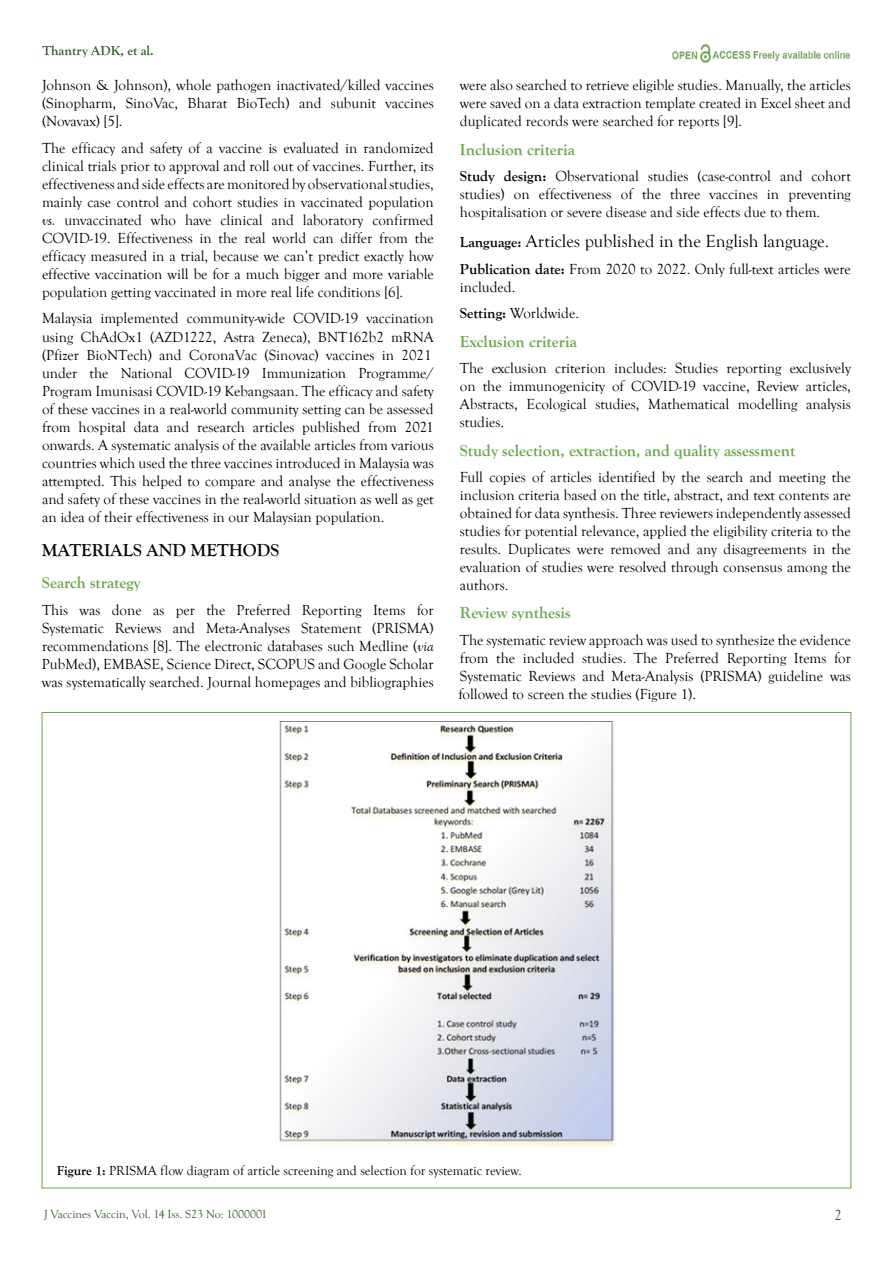
<style>
.page{position:relative;width:893px;height:1263px;background:#fff}
.page>*{position:absolute;margin:0;border:0;box-sizing:border-box;transform-origin:0 0}
.t1{font:18px "Goudy Old Style T";color:#000}
.t2{font:700 18px "Goudy Old Style T";color:#000}
.t3{font:700 16.5px "Goudy Old Style T";color:#67a747}
.t4{font:15px/18px "Goudy Old Style T";color:#000;text-align:justify}
.t5{font:15px "Goudy Old Style T";color:#2f5b28}
.t6{font:13.5px "Goudy Old Style T";color:#000}
.t7{font:700 13.5px "Goudy Old Style T";color:#2f5b28}
.t8{font:12px "Goudy Old Style T";color:#2f5b28}
.s1{font-style:italic}
.s2{font-weight:700}
.s3{font-weight:700;font-size:15px}
</style>
<div class="page">
<img style="left:672px;top:44px;width:178px;height:19px">
<img style="left:279px;top:722px;width:337px;height:425px">
<p class="t7" style="left:43px;top:43px;width:113px">Thantry ADK, et al.</p>
<p class="t4" style="left:42px;top:77px;width:393px">Johnson &amp; Johnson), whole pathogen inactivated/killed vaccines (Sinopharm, SinoVac, Bharat BioTech) and subunit vaccines (Novavax) [5].</p>
<p class="t4" style="left:42px;top:139px;width:393px">The efficacy and safety of a vaccine is evaluated in randomized clinical trials prior to approval and roll out of vaccines. Further, its effectiveness and side effects are monitored by observational studies, mainly case control and cohort studies in vaccinated population <span class="s1">vs.</span> unvaccinated who have clinical and laboratory confirmed COVID-19. Effectiveness in the real world can differ from the efficacy measured in a trial, because we can’t predict exactly how effective vaccination will be for a much bigger and more variable population getting vaccinated in more real life conditions [6].</p>
<p class="t4" style="left:42px;top:310px;width:393px;text-align:left">Malaysia implemented community-wide COVID-19 vaccination using ChAdOx1 (AZD1222, Astra Zeneca), BNT162b2 mRNA (Pfizer BioNTech) and CoronaVac (Sinovac) vaccines in 2021 under the National COVID-19 Immunization Programme/ Program Imunisasi COVID-19 Kebangsaan. The efficacy and safety of these vaccines in a real-world community setting can be assessed from hospital data and research articles published from 2021 onwards. A systematic analysis of the available articles from various countries which used the three vaccines introduced in Malaysia was attempted. This helped to compare and analyse the effectiveness and safety of these vaccines in the real-world situation as well as get an idea of their effectiveness in our Malaysian population.</p>
<p class="t2" style="left:42px;top:540px;width:239px">MATERIALS AND METHODS</p>
<p class="t3" style="left:42px;top:574px;width:100px">Search strategy</p>
<p class="t4" style="left:42px;top:601px;width:393px">This was done as per the Preferred Reporting Items for Systematic Reviews and Meta-Analyses Statement (PRISMA) recommendations [8]. The electronic databases such Medline (<span class="s1">via </span>PubMed), EMBASE, Science Direct, SCOPUS and Google Scholar was systematically searched. Journal homepages and bibliographies</p>
<p class="t4" style="left:460px;top:77px;width:392px">were also searched to retrieve eligible studies. Manually, the articles were saved on a data extraction template created in Excel sheet and duplicated records were searched for reports [9].</p>
<p class="t3" style="left:460px;top:140px;width:117px">Inclusion criteria</p>
<p class="t4" style="left:460px;top:168px;width:392px"><span class="s2">Study design:</span> Observational studies (case-control and cohort studies) on effectiveness of the three vaccines in preventing hospitalisation or severe disease and side effects due to them.</p>
<p class="t1" style="left:460px;top:232px;width:371px"><span class="s3">Language:</span> Articles published in the English language.</p>
<p class="t4" style="left:460px;top:260px;width:392px"><span class="s2">Publication date:</span> From 2020 to 2022. Only full-text articles were included.</p>
<p class="t4" style="left:460px;top:305px;width:121px"><span class="s2">Setting:</span> Worldwide.</p>
<p class="t3" style="left:460px;top:332px;width:118px">Exclusion criteria</p>
<p class="t4" style="left:460px;top:359px;width:392px">The exclusion criterion includes: Studies reporting exclusively on the immunogenicity of COVID-19 vaccine, Review articles, Abstracts, Ecological studies, Mathematical modelling analysis studies.</p>
<p class="t3" style="left:460px;top:441px;width:337px">Study selection, extraction, and quality assessment</p>
<p class="t4" style="left:460px;top:468px;width:392px">Full copies of articles identified by the search and meeting the inclusion criteria based on the title, abstract, and text contents are obtained for data synthesis. Three reviewers independently assessed studies for potential relevance, applied the eligibility criteria to the results. Duplicates were removed and any disagreements in the evaluation of studies were resolved through consensus among the authors.</p>
<p class="t3" style="left:460px;top:604px;width:112px">Review synthesis</p>
<p class="t4" style="left:458px;top:631px;width:394px">The systematic review approach was used to synthesize the evidence from the included studies. The Preferred Reporting Items for Systematic Reviews and Meta-Analysis (PRISMA) guideline was followed to screen the studies (Figure 1).</p>
<p class="t6" style="left:57px;top:1163px;width:467px"><span class="s2">Figure 1:</span> PRISMA flow diagram of article screening and selection for systematic review.</p>
<p class="t8" style="left:44px;top:1207px;width:225px">J Vaccines Vaccin, Vol. 14 Iss. S23 No: 1000001</p>
<p class="t5" style="left:834px;top:1207px;width:9px">2</p>
</div>
